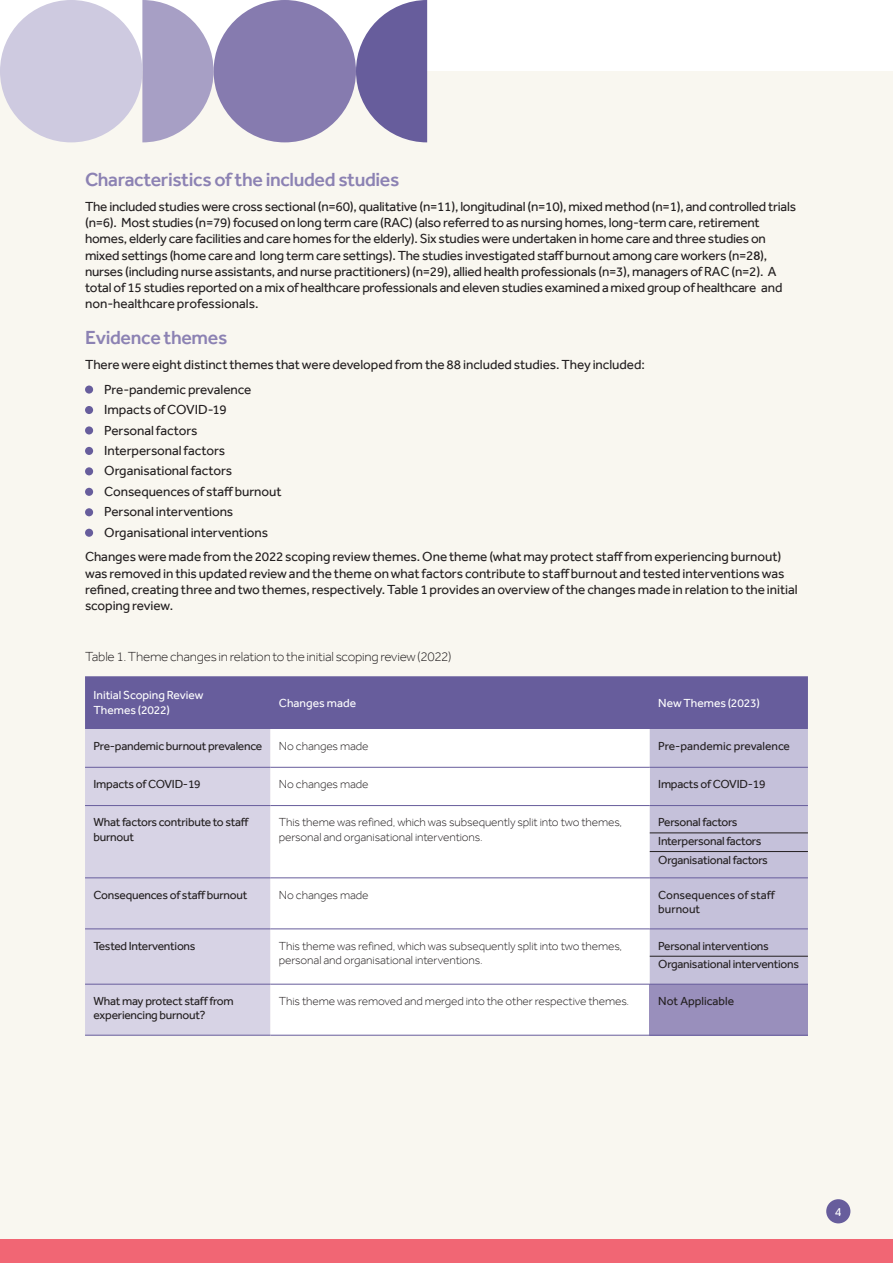
<style>
.page{position:relative;width:893px;height:1263px;background:#fff}
.page>*{position:absolute;margin:0;border:0;box-sizing:border-box;transform-origin:0 0}
.t1{font:500 19.5px "Effra";letter-spacing:-.02em;color:#8c82b3}
.t2{font:13.5px/16.2px "Effra";letter-spacing:-.02em;color:#231f20}
.t3{font:300 13.5px "Effra";letter-spacing:-.015em;color:#231f20}
.t4{font:12.6px "Effra";color:#fff}
.table_text_left{font:300 12px/14.4px "Effra";letter-spacing:-.01em;color:#231f20}
.table_text_left-2{font:12px/14.4px "Effra";letter-spacing:-.02em;color:#231f20}
.table_text_right_-_numbers{font:12px "Effra";letter-spacing:-.02em;color:#231f20}
.table_text_right_-_numbers-2{font:12px/14.4px "Effra";color:#231f20}
.table_header_left_bold{font:12px/14.4px "Effra";color:#fff}
.s1{font-family:"Lato";font-weight:700;font-size:12px}
</style>
<div class="page">
<div style="left:0;top:71px;width:893px;height:1192px;background:#f9f7f0"></div>
<div style="left:826px;top:1199px;width:24px;height:24px;background:#675d9c;border-radius:50%"></div>
<div style="left:0;top:1239px;width:893px;height:24px;background:#f16674"></div>
<svg style="left:142px;top:0;width:72px;height:142px"></svg>
<div style="left:0;top:0;width:142px;height:142px;background:#cecae0;border-radius:50%"></div>
<div style="left:214px;top:0;width:142px;height:142px;background:#867baf;border-radius:50%"></div>
<svg style="left:356px;top:0;width:71px;height:142px"></svg>
<div style="left:85px;top:985px;width:185px;height:50px;background:#d7d3e5"></div>
<svg style="left:85px;top:676px;width:723px;height:308px;background:#b6b1cf"></svg>
<div style="left:270px;top:768px;width:380px;height:267px;background:#fff"></div>
<div style="left:650px;top:984px;width:158px;height:51px;background:#998fbc"></div>
<hr style="left:85px;top:767px;width:185px;height:1px;background:#675d9c">
<hr style="left:270px;top:767px;width:380px;height:1px;background:#675d9c">
<hr style="left:650px;top:767px;width:158px;height:1px;background:#675d9c">
<hr style="left:85px;top:805px;width:185px;height:1px;background:#675d9c">
<hr style="left:270px;top:805px;width:380px;height:1px;background:#675d9c">
<hr style="left:650px;top:805px;width:158px;height:1px;background:#675d9c">
<hr style="left:85px;top:877px;width:185px;height:1px;background:#675d9c">
<hr style="left:270px;top:877px;width:380px;height:1px;background:#675d9c">
<hr style="left:650px;top:877px;width:158px;height:1px;background:#675d9c">
<hr style="left:85px;top:929px;width:185px;height:1px;background:#675d9c">
<hr style="left:270px;top:929px;width:380px;height:1px;background:#675d9c">
<hr style="left:650px;top:929px;width:158px;height:1px;background:#675d9c">
<hr style="left:85px;top:984px;width:185px;height:1px;background:#675d9c">
<hr style="left:270px;top:984px;width:380px;height:1px;background:#675d9c">
<hr style="left:650px;top:984px;width:158px;height:1px;background:#675d9c">
<hr style="left:85px;top:1035px;width:185px;height:1px;background:#675d9c">
<hr style="left:270px;top:1035px;width:380px;height:1px;background:#675d9c">
<hr style="left:650px;top:1035px;width:158px;height:1px;background:#675d9c">
<hr style="left:650px;top:833px;width:158px;height:1px;background:#231f20">
<hr style="left:650px;top:851px;width:158px;height:1px;background:#231f20">
<hr style="left:650px;top:956px;width:158px;height:1px;background:#231f20">
<div style="left:85px;top:385px;width:8px;height:9px;background:#675d9c;border-radius:50%"></div>
<div style="left:85px;top:406px;width:8px;height:8px;background:#675d9c;border-radius:50%"></div>
<div style="left:85px;top:426px;width:8px;height:8px;background:#675d9c;border-radius:50%"></div>
<div style="left:85px;top:447px;width:8px;height:8px;background:#675d9c;border-radius:50%"></div>
<div style="left:85px;top:467px;width:8px;height:8px;background:#675d9c;border-radius:50%"></div>
<div style="left:85px;top:488px;width:8px;height:8px;background:#675d9c;border-radius:50%"></div>
<div style="left:85px;top:508px;width:8px;height:8px;background:#675d9c;border-radius:50%"></div>
<div style="left:85px;top:529px;width:8px;height:8px;background:#675d9c;border-radius:50%"></div>
<p class="t1" style="left:85px;top:168px;width:316px">Characteristics of the included studies</p>
<p class="t2" style="left:85px;top:198px;width:712px">The included studies were cross sectional (n=60), qualitative (n=11), longitudinal (n=10), mixed method (n=1), and controlled trials (n=6). Most studies (n=79) focused on long term care (RAC) (also referred to as nursing homes, long-term care, retirement homes, elderly care facilities and care homes for the elderly). Six studies were undertaken in home care and three studies on mixed settings (home care and long term care settings). The studies investigated staff burnout among care workers (n=2<span class="s1">8</span>),</p>
<p class="t2" style="left:85px;top:263px;width:699px">nurses (including nurse assistants, and nurse practitioners) (n=29), allied health professionals (n=3), managers of RAC (n=2). A total of 15 studies reported on a mix of healthcare professionals and eleven studies examined a mixed group of healthcare and non-healthcare professionals.</p>
<p class="t1" style="left:85px;top:326px;width:144px">Evidence themes</p>
<p class="t2" style="left:85px;top:356px;width:561px">There were eight distinct themes that were developed fromthe 88 included studies. They included:</p>
<p class="t2" style="left:104px;top:381px;width:149px">Pre-pandemic prevalence</p>
<p class="t2" style="left:104px;top:401px;width:124px">Impacts of COVID-19</p>
<p class="t2" style="left:104px;top:422px;width:95px">Personal factors</p>
<p class="t2" style="left:104px;top:442px;width:122px">Interpersonal factors</p>
<p class="t2" style="left:104px;top:463px;width:130px">Organisational factors</p>
<p class="t2" style="left:104px;top:483px;width:179px">Consequences of staff burnout</p>
<p class="t2" style="left:104px;top:504px;width:131px">Personal interventions</p>
<p class="t2" style="left:104px;top:524px;width:165px">Organisational interventions</p>
<p class="t2" style="left:85px;top:549px;width:714px">Changes were made from the 2022 scoping review themes. One theme (what may protect staff from experiencing burnout) was removed in this updated review and the theme on what factors contribute to staff burnout and tested interventions was refined, creating three and two themes, respectively. Table 1 provides an overview of the changes made in relation to the initial scoping review.</p>
<p class="t3" style="left:85px;top:648px;width:368px">Table 1. Theme changes in relation to the initial scoping review (2022)</p>
<p class="table_header_left_bold" style="left:94px;top:688px;width:111px">Initial Scoping Review<br>Themes (2022)</p>
<p class="table_header_left_bold" style="left:279px;top:695px;width:79px">Changes made</p>
<p class="table_header_left_bold" style="left:658px;top:695px;width:103px">New Themes (2023)</p>
<p class="table_text_left-2" style="left:94px;top:738px;width:170px">Pre-pandemic burnout prevalence</p>
<p class="table_text_left" style="left:279px;top:738px;width:91px">No changes made</p>
<p class="table_text_right_-_numbers-2" style="left:658px;top:738px;width:133px">Pre-pandemic prevalence</p>
<p class="table_text_left-2" style="left:94px;top:777px;width:109px">Impacts of COVID-19</p>
<p class="table_text_left" style="left:279px;top:777px;width:91px">No changes made</p>
<p class="table_text_right_-_numbers" style="left:658px;top:777px;width:109px">Impacts of COVID-19</p>
<p class="table_text_left-2" style="left:94px;top:815px;width:157px">What factors contribute to staff burnout</p>
<p class="table_text_left" style="left:279px;top:815px;width:345px">This theme was refined, which was subsequently split into two themes, personal and organisational interventions.</p>
<p class="table_text_right_-_numbers" style="left:658px;top:815px;width:81px">Personal factors</p>
<p class="table_text_right_-_numbers" style="left:658px;top:834px;width:105px">Interpersonal factors</p>
<p class="table_text_right_-_numbers" style="left:658px;top:852px;width:111px">Organisational factors</p>
<p class="table_text_left-2" style="left:94px;top:887px;width:155px">Consequences of staff burnout</p>
<p class="table_text_left" style="left:279px;top:887px;width:91px">No changes made</p>
<p class="table_text_right_-_numbers-2" style="left:658px;top:887px;width:118px">Consequences of staff burnout</p>
<p class="table_text_left-2" style="left:94px;top:938px;width:104px">Tested Interventions</p>
<p class="table_text_left" style="left:279px;top:938px;width:345px">This theme was refined, which was subsequently split into two themes, personal and organisational interventions.</p>
<p class="table_text_right_-_numbers" style="left:658px;top:938px;width:112px">Personal interventions</p>
<p class="table_text_right_-_numbers" style="left:658px;top:957px;width:142px">Organisational interventions</p>
<p class="table_text_left-2" style="left:94px;top:993px;width:142px">What may protect staff from experiencing burnout?</p>
<p class="table_text_left" style="left:279px;top:993px;width:352px">This theme was removed and merged into the other respective themes.</p>
<p class="table_text_right_-_numbers-2" style="left:658px;top:993px;width:77px">Not Applicable</p>
<p class="t4" style="left:835px;top:1204px;width:8px">4</p>
</div>
